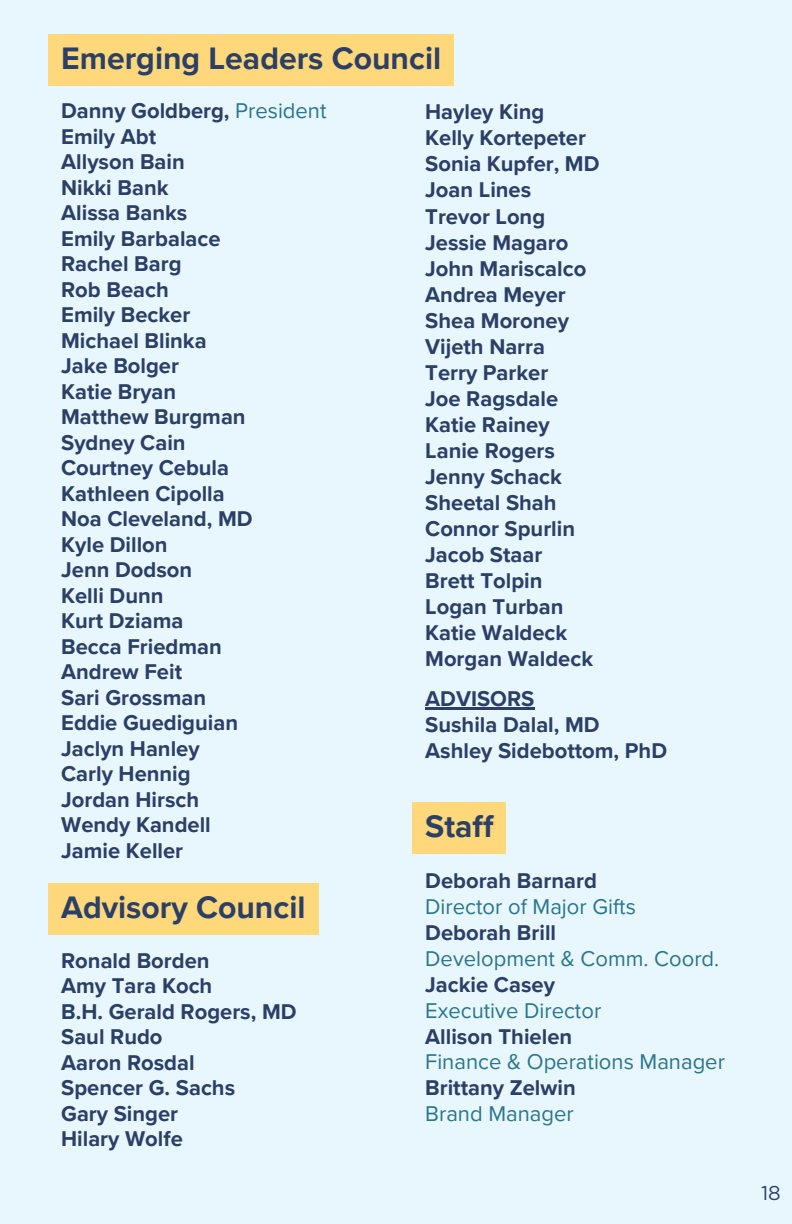
<style>
.page{position:relative;width:792px;height:1224px;background:#e7f7fd}
.page>*{position:absolute;margin:0;border:0;box-sizing:border-box;transform-origin:0 0}
.t1{font:700 32px "Proxima Nova";color:#2b3f67}
.t2{font:700 22px/26px "Proxima Nova";color:#2b3f67}
.t3{font:22px "Proxima Nova";color:#2a758c}
.t4{font:20px "Gotham";color:#2b3f67}
.s1{font-weight:400;color:#2a758c}
</style>
<div class="page">
<div style="left:48px;top:34px;width:406px;height:52px;background:#ffd87c"></div>
<hr style="left:425px;top:708px;width:109px;height:2px;background:#2b3f67">
<div style="left:48px;top:883px;width:270px;height:52px;background:#ffd87c"></div>
<div style="left:412px;top:802px;width:94px;height:52px;background:#ffd87c"></div>
<h1 class="t1" style="left:61px;top:40px;width:382px">Emerging Leaders Council</h1>
<p class="t2" style="left:61px;top:99px;width:267px">Danny Goldberg, <span class="s1">President</span></p>
<p class="t2" style="left:61px;top:124px;width:96px">Emily Abt</p>
<p class="t2" style="left:61px;top:150px;width:125px">Allyson Bain</p>
<p class="t2" style="left:61px;top:175px;width:109px">Nikki Bank</p>
<p class="t2" style="left:61px;top:201px;width:128px">Alissa Banks</p>
<p class="t2" style="left:61px;top:226px;width:161px">Emily Barbalace</p>
<p class="t2" style="left:61px;top:252px;width:122px">Rachel Barg</p>
<p class="t2" style="left:61px;top:277px;width:109px">Rob Beach</p>
<p class="t2" style="left:61px;top:303px;width:131px">Emily Becker</p>
<p class="t2" style="left:61px;top:328px;width:147px">Michael Blinka</p>
<p class="t2" style="left:61px;top:354px;width:119px">Jake Bolger</p>
<p class="t2" style="left:61px;top:379px;width:117px">Katie Bryan</p>
<p class="t2" style="left:61px;top:405px;width:186px">Matthew Burgman</p>
<p class="t2" style="left:61px;top:430px;width:126px">Sydney Cain</p>
<p class="t2" style="left:61px;top:456px;width:169px">Courtney Cebula</p>
<p class="t2" style="left:61px;top:481px;width:165px">Kathleen Cipolla</p>
<p class="t2" style="left:61px;top:507px;width:193px">Noa Cleveland, MD</p>
<p class="t2" style="left:61px;top:532px;width:108px">Kyle Dillon</p>
<p class="t2" style="left:61px;top:558px;width:133px">Jenn Dodson</p>
<p class="t2" style="left:61px;top:583px;width:104px">Kelli Dunn</p>
<p class="t2" style="left:61px;top:609px;width:124px">Kurt Dziama</p>
<p class="t2" style="left:61px;top:634px;width:162px">Becca Friedman</p>
<p class="t2" style="left:61px;top:660px;width:122px">Andrew Feit</p>
<p class="t2" style="left:61px;top:685px;width:146px">Sari Grossman</p>
<p class="t2" style="left:61px;top:711px;width:178px">Eddie Guediguian</p>
<p class="t2" style="left:61px;top:736px;width:140px">Jaclyn Hanley</p>
<p class="t2" style="left:61px;top:762px;width:131px">Carly Hennig</p>
<p class="t2" style="left:61px;top:787px;width:140px">Jordan Hirsch</p>
<p class="t2" style="left:61px;top:813px;width:151px">Wendy Kandell</p>
<p class="t2" style="left:61px;top:838px;width:124px">Jamie Keller</p>
<h1 class="t2" style="left:425px;top:100px;width:176px">Hayley King<br>Kelly Kortepeter<br>Sonia Kupfer, MD<br>Joan Lines<br>Trevor Long<br>Jessie Magaro<br>John Mariscalco<br>Andrea Meyer<br>Shea Moroney<br>Vijeth Narra<br>Terry Parker<br>Joe Ragsdale<br>Katie Rainey<br>Lanie Rogers<br>Jenny Schack<br>Sheetal Shah<br>Connor Spurlin<br>Jacob Staar<br>Brett Tolpin<br>Logan Turban<br>Katie Waldeck<br>Morgan Waldeck</h1>
<h2 class="t2" style="left:425px;top:686px;width:243px">ADVISORS<br>Sushila Dalal, MD<br>Ashley Sidebottom, PhD</h2>
<h1 class="t1" style="left:425px;top:808px;width:70px">Staff</h1>
<p class="t2" style="left:425px;top:868px;width:173px">Deborah Barnard</p>
<p class="t3" style="left:425px;top:893px;width:212px">Director of Major Gifts</p>
<p class="t2" style="left:425px;top:920px;width:132px">Deborah Brill</p>
<p class="t3" style="left:425px;top:945px;width:296px">Development &amp; Comm. Coord.</p>
<p class="t2" style="left:425px;top:972px;width:131px">Jackie Casey</p>
<p class="t3" style="left:425px;top:997px;width:178px">Executive Director</p>
<p class="t2" style="left:425px;top:1024px;width:149px">Allison Thielen</p>
<p class="t3" style="left:425px;top:1049px;width:301px">Finance &amp; Operations Manager</p>
<p class="t2" style="left:425px;top:1076px;width:152px">Brittany Zelwin</p>
<p class="t3" style="left:425px;top:1101px;width:150px">Brand Manager</p>
<h2 class="t1" style="left:61px;top:889px;width:246px">Advisory Council</h2>
<h2 class="t2" style="left:61px;top:948px;width:237px">Ronald Borden<br>Amy Tara Koch<br>B.H. Gerald Rogers, MD<br>Saul Rudo<br>Aaron Rosdal<br>Spencer G. Sachs<br>Gary Singer<br>Hilary Wolfe</h2>
<p class="t4" style="left:761px;top:1181px;width:21px">18</p>
</div>
